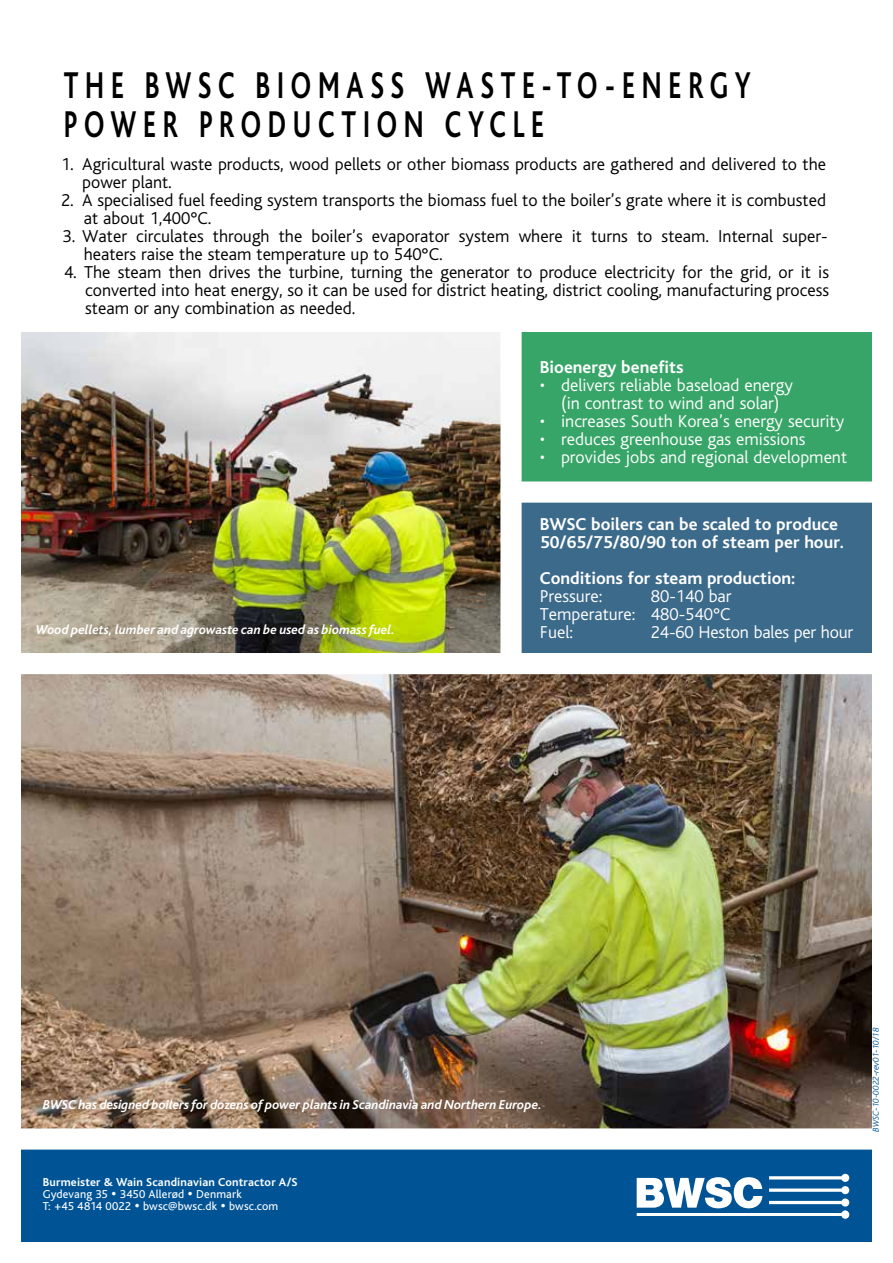
<style>
.page{position:relative;width:893px;height:1263px;background:#fff}
.page>*{position:absolute;margin:0;border:0;box-sizing:border-box;transform-origin:0 0}
.t1{font:700 39px/39px "Bliss";letter-spacing:.245em;color:#000;scale:.7 1}
.t2{font:300 18px/18px "Bliss";color:#000}
.t3{font:300 18px/18px "Bliss";color:#fff;text-align:center}
.t4{font:700 18px/18px "Bliss";color:#fff}
.t5{font:italic 700 13.5px "Bliss";letter-spacing:-.005em;color:#fff}
.t6{font:12px/12px "Bliss";letter-spacing:.015em;color:#fff}
.t7{font:italic 300 9px "Bliss";color:#005496}
.s1{font-weight:700}
</style>
<div class="page">
<div style="left:511px;top:494px;width:361px;height:170px;background:#3c6a8b"></div>
<div style="left:511px;top:332px;width:361px;height:160px;background:#38a568"></div>
<div style="left:21px;top:1149px;width:851px;height:93px;background:#005496"></div>
<hr style="left:769px;top:1176px;width:73px;height:3px;background:#fff">
<div style="left:841px;top:1174px;width:8px;height:8px;background:#fff;border-radius:50%"></div>
<svg style="left:637px;top:1177px;width:212px;height:42px"></svg>
<img style="left:21px;top:674px;width:851px;height:454px">
<div style="left:511px;top:481px;width:382px;height:22px;background:#fff"></div>
<img style="left:21px;top:333px;width:479px;height:320px">
<div style="left:0;top:653px;width:893px;height:21px;background:#fff"></div>
<div style="left:500px;top:321px;width:22px;height:349px;background:#fff"></div>
<h1 class="t1" style="left:64px;top:66px;width:983px">THE BWSC BIOMASS WASTE-TO-ENERGY<br>POWER PRODUCTION CYCLE</h1>
<p class="t2" style="left:82px;top:156px;width:745px;text-indent:-21px">1. Agricultural waste products, wood pellets or other biomass products are gathered and delivered to the power plant.</p>
<p class="t2" style="left:84px;top:192px;width:744px;text-indent:-23px">2. A specialised fuel feeding system transports the biomass fuel to the boiler’s grate where it is combusted at about 1,400°C.</p>
<p class="t2" style="left:84px;top:228px;width:745px;text-indent:-21px">3. Water circulates through the boiler’s evaporator system where it turns to steam. Internal super&shy;heaters raise the steam temperature up to 540°C.</p>
<p class="t2" style="left:85px;top:264px;width:745px;text-align:justify;text-indent:-21px">4. The steam then drives the turbine, turning the generator to produce electricity for the grid, or it is converted into heat energy, so it can be used for district heating, district cooling, manufacturing process steam or any combination as needed.</p>
<p class="t5" style="left:36px;top:622px;width:361px">Wood pellets, lumber and agrowaste can be used as biomass fuel.</p>
<p class="t4" style="left:540px;top:358px;width:145px">Bioenergy benefits</p>
<p class="t3" style="left:540px;top:376px;width:255px">• delivers reliable baseload energy (in contrast to wind and solar)</p>
<p class="t3" style="left:540px;top:412px;width:306px">• increases South Korea’s energy security</p>
<p class="t3" style="left:540px;top:430px;width:267px">• reduces greenhouse gas emissions</p>
<p class="t3" style="left:540px;top:448px;width:309px">• provides jobs and regional development</p>
<p class="t4" style="left:540px;top:516px;width:306px">BWSC boilers can be scaled to produce<br>50/65/75/80/90 ton of steam per hour.</p>
<p class="t4" style="left:540px;top:570px;width:257px">Conditions for steam production:</p>
<p class="t3" style="left:540px;top:588px;width:64px">Pressure:</p>
<p class="t3" style="left:540px;top:588px;width:193px;text-align:justify;text-indent:111px">80-140 bar Temperature: 480-540°C Fuel:</p>
<p class="t3" style="left:651px;top:624px;width:204px">24-60 Heston bales per hour</p>
<p class="t5" style="left:43px;top:1098px;width:501px">BWSC has designed boilers for dozens of power plants in Scandinavia and Northern Europe.</p>
<p class="t6" style="left:43px;top:1176px;width:256px"><span class="s1">Burmeister &amp; Wain Scandinavian Contractor A/S<br></span>Gydevang 35 • 3450 Allerød • Denmark<br>T: +45 4814 0022 • bwsc@bwsc.dk • bwsc.com</p>
<p class="t7" style="left:871px;top:1132px;width:106px;rotate:-90deg">BWSC-10-0022-rev01-10/18</p>
</div>
